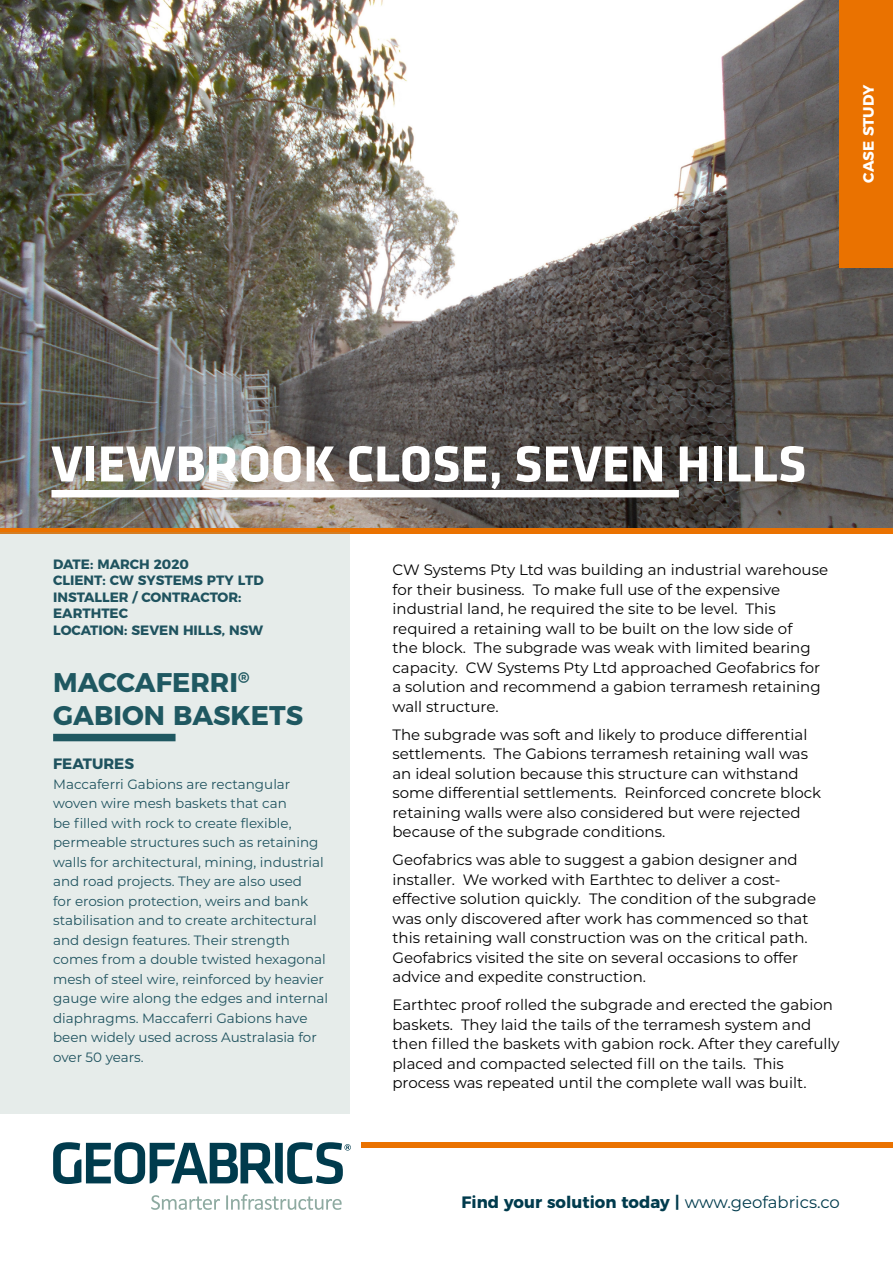
<style>
.page{position:relative;width:893px;height:1263px;background:#fff}
.page>*{position:absolute;margin:0;border:0;box-sizing:border-box;transform-origin:0 0}
.t1{font:700 52.5px "Klavika";color:#fff}
.t2{font:700 27px/33px "Montserrat";color:#004250}
.t3{font:700 16.5px "Montserrat";color:#003b4d}
.t4{font:15px/19.5px "Montserrat";color:#000}
.t5{font:700 15px "Montserrat";color:#fff}
.t6{font:700 15px "Montserrat";color:#003b4d}
.t7{font:13.5px/19.5px "Montserrat";color:#003b4d}
.t8{font:700 13.5px/16.5px "Montserrat";color:#003b4d}
.s1{font-weight:400}
</style>
<div class="page">
<img style="left:0;top:0;width:893px;height:528px">
<div style="left:840px;top:0;width:53px;height:268px;background:#ea7200"></div>
<div style="left:0;top:528px;width:893px;height:6px;background:#ea7200"></div>
<div style="left:361px;top:1142px;width:532px;height:6px;background:#ea7200"></div>
<div style="left:52px;top:490px;width:627px;height:7px;background:#fff"></div>
<svg style="left:53px;top:1142px;width:298px;height:42px"></svg>
<svg style="left:151px;top:1195px;width:69px;height:15px"></svg>
<svg style="left:226px;top:1194px;width:116px;height:16px"></svg>
<div style="left:0;top:532px;width:350px;height:581px;background:#e6ecea"></div>
<p class="t5" style="left:856px;top:183px;width:100px;rotate:-90deg">CASE STUDY</p>
<h1 class="t1" style="left:52px;top:435px;width:756px">VIEWBROOK CLOSE, SEVEN HILLS</h1>
<p class="t8" style="left:53px;top:555px;width:212px">DATE: MARCH 2020<br>CLIENT: CW SYSTEMS PTY LTD<br>INSTALLER / CONTRACTOR:<br>EARTHTEC<br>LOCATION: SEVEN HILLS, NSW</p>
<h2 class="t2" style="left:53px;top:664px;width:251px">MACCAFERRI<sup>®<br></sup>GABION BASKETS</h2>
<p class="t6" style="left:53px;top:752px;width:82px">FEATURES</p>
<p class="t7" style="left:53px;top:774px;width:276px">Maccaferri Gabions are rectangular woven wire mesh baskets that can<br>be filled with rock to create flexible, permeable structures such as retaining walls for architectural, mining, industrial and road projects. They are also used<br>for erosion protection, weirs and bank stabilisation and to create architectural and design features. Their strength comes from a double twisted hexagonal mesh of steel wire, reinforced by heavier gauge wire along the edges and internal diaphragms. Maccaferri Gabions have been widely used across Australasia for over 50 years.</p>
<p class="t4" style="left:392px;top:559px;width:437px">CW Systems Pty Ltd was building an industrial warehouse for their business. To make full use of the expensive industrial land, he required the site to be level. This required a retaining wall to be built on the low side of<br>the block. The subgrade was weak with limited bearing capacity. CW Systems Pty Ltd approached Geofabrics for a solution and recommend a gabion terramesh retaining wall structure.</p>
<p class="t4" style="left:392px;top:724px;width:430px">The subgrade was soft and likely to produce differential settlements. The Gabions terramesh retaining wall was an ideal solution because this structure can withstand some differential settlements. Reinforced concrete block retaining walls were also considered but were rejected because of the subgrade conditions.</p>
<p class="t4" style="left:392px;top:849px;width:425px">Geofabrics was able to suggest a gabion designer and installer. We worked with Earthtec to deliver a cost&shy;effective solution quickly. The condition of the subgrade was only discovered after work has commenced so that this retaining wall construction was on the critical path.<br>Geofabrics visited the site on several occasions to offer advice and expedite construction.</p>
<p class="t4" style="left:392px;top:994px;width:449px">Earthtec proof rolled the subgrade and erected the gabion baskets. They laid the tails of the terramesh system and then filled the baskets with gabion rock. After they carefully placed and compacted selected fill on the tails. This process was repeated until the complete wall was built.</p>
<p class="t3" style="left:462px;top:1189px;width:380px">Find your solution today | <span class="s1">www.geofabrics.co</span></p>
</div>
